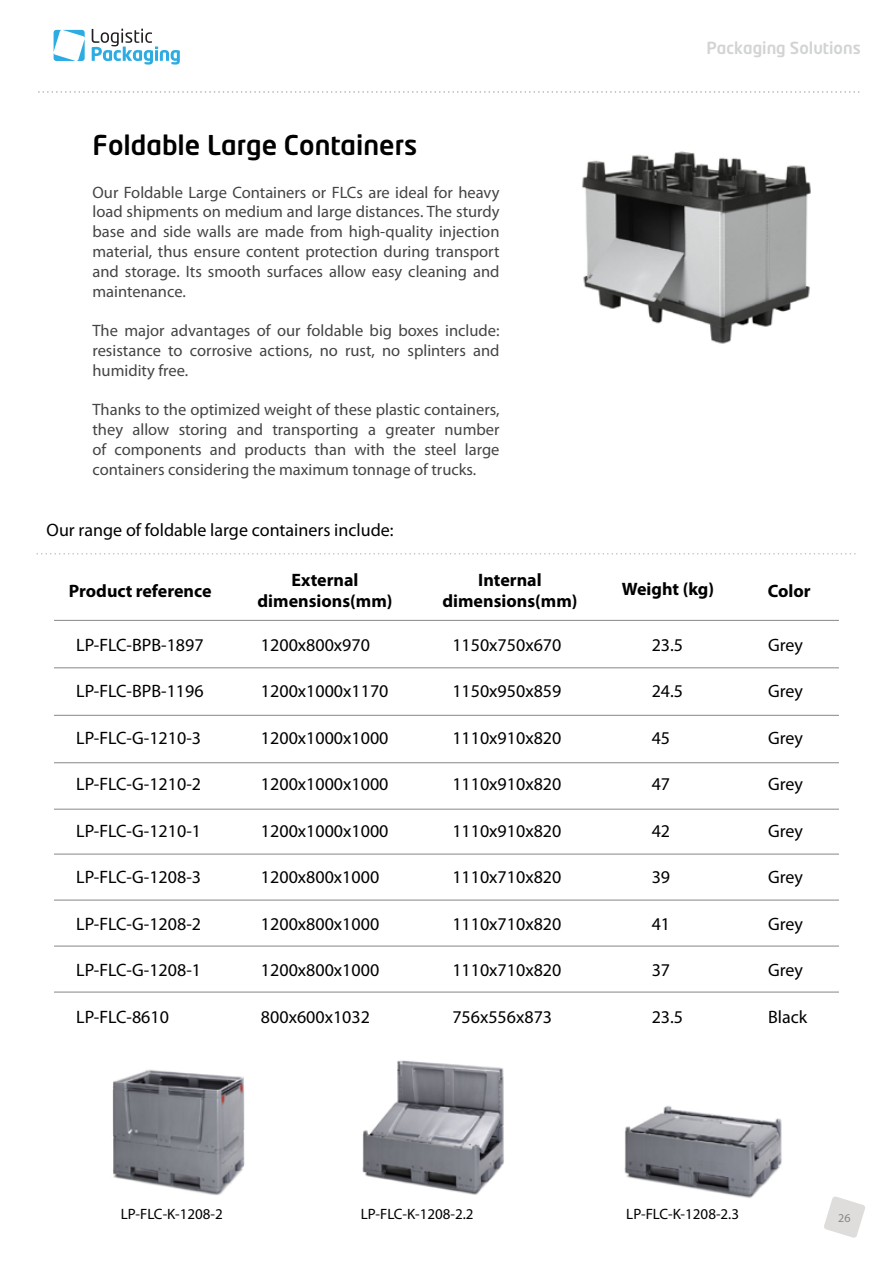
<style>
.page{position:relative;width:893px;height:1263px;background:#fff}
.page>*{position:absolute;margin:0;border:0;box-sizing:border-box;transform-origin:0 0}
.t1{font:500 27px "Neo Tech";color:#000}
.t2{font:18px "Myriad Pro";color:#000}
.t3{font:700 18px/21.6px "Myriad Pro";color:#000;text-align:center}
.t4{font:16.5px/19.8px "Myriad Pro";color:#444;text-align:justify}
.t5{font:500 16.5px "Neo Tech";color:#d1d3d4}
.t6{font:15px "Myriad Pro";color:#000}
.t7{font:12px "Myriad Pro";color:#878787}
</style>
<div class="page">
<img style="left:624px;top:1106px;width:158px;height:92px">
<svg style="left:92px;top:29px;width:88px;height:36px"></svg>
<svg style="left:54px;top:30px;width:31px;height:31px"></svg>
<svg style="left:39px;top:91px;width:821px;height:2px"></svg>
<svg style="left:37px;top:553px;width:819px;height:1px"></svg>
<hr style="left:54px;top:620px;width:785px;height:1px;background:#878787">
<hr style="left:54px;top:667px;width:785px;height:1px;background:#878787">
<hr style="left:54px;top:809px;width:785px;height:1px;background:#878787">
<hr style="left:54px;top:854px;width:785px;height:1px;background:#878787">
<hr style="left:54px;top:900px;width:785px;height:1px;background:#878787">
<hr style="left:54px;top:946px;width:785px;height:1px;background:#878787">
<hr style="left:54px;top:992px;width:785px;height:1px;background:#878787">
<hr style="left:54px;top:715px;width:785px;height:1px;background:#878787">
<hr style="left:54px;top:762px;width:785px;height:1px;background:#878787">
<img style="left:582px;top:151px;width:229px;height:193px">
<img style="left:112px;top:1069px;width:133px;height:126px">
<img style="left:362px;top:1060px;width:142px;height:135px">
<svg style="left:824px;top:1196px;width:41px;height:42px"></svg>
<h1 class="t1" style="left:92px;top:134px;width:326px">Foldable Large Containers</h1>
<p class="t4" style="left:92px;top:184px;width:409px">Our Foldable Large Containers or FLCs are ideal for heavy load shipments on medium and large distances. The sturdy base and side walls are made from high-quality injection material, thus ensure content protection during transport and storage. Its smooth surfaces allow easy cleaning and maintenance.</p>
<p class="t4" style="left:92px;top:322px;width:409px">The major advantages of our foldable big boxes include: resistance to corrosive actions, no rust, no splinters and humidity free.</p>
<p class="t4" style="left:92px;top:401px;width:409px">Thanks to the optimized weight of these plastic containers, they allow storing and transporting a greater number of components and products than with the steel large containers considering the maximum tonnage of trucks.</p>
<p class="t2" style="left:47px;top:523px;width:349px">Our range of foldable large containers include:</p>
<p class="t5" style="left:707px;top:41px;width:156px">Packaging Solutions</p>
<p class="t3" style="left:69px;top:582px;width:144px">Product reference</p>
<p class="t2" style="left:76px;top:638px;width:129px">LP-FLC-BPB-1897</p>
<p class="t2" style="left:76px;top:684px;width:129px">LP-FLC-BPB-1196</p>
<p class="t2" style="left:76px;top:731px;width:126px">LP-FLC-G-1210-3</p>
<p class="t2" style="left:76px;top:777px;width:126px">LP-FLC-G-1210-2</p>
<p class="t2" style="left:76px;top:824px;width:126px">LP-FLC-G-1210-1</p>
<p class="t2" style="left:76px;top:870px;width:126px">LP-FLC-G-1208-3</p>
<p class="t2" style="left:76px;top:917px;width:126px">LP-FLC-G-1208-2</p>
<p class="t2" style="left:76px;top:963px;width:126px">LP-FLC-G-1208-1</p>
<p class="t2" style="left:76px;top:1010px;width:94px">LP-FLC-8610</p>
<p class="t3" style="left:258px;top:570px;width:136px">External dimensions(mm)</p>
<p class="t3" style="left:442px;top:570px;width:136px">Internal dimensions(mm)</p>
<p class="t3" style="left:622px;top:580px;width:94px">Weight (kg)</p>
<p class="t3" style="left:768px;top:582px;width:44px">Color</p>
<p class="t2" style="left:261px;top:638px;width:111px">1200x800x970</p>
<p class="t2" style="left:261px;top:684px;width:129px">1200x1000x1170</p>
<p class="t2" style="left:261px;top:731px;width:129px">1200x1000x1000</p>
<p class="t2" style="left:261px;top:777px;width:129px">1200x1000x1000</p>
<p class="t2" style="left:261px;top:824px;width:129px">1200x1000x1000</p>
<p class="t2" style="left:261px;top:870px;width:120px">1200x800x1000</p>
<p class="t2" style="left:261px;top:917px;width:120px">1200x800x1000</p>
<p class="t2" style="left:261px;top:963px;width:120px">1200x800x1000</p>
<p class="t2" style="left:261px;top:1010px;width:111px">800x600x1032</p>
<p class="t2" style="left:452px;top:638px;width:111px">1150x750x670</p>
<p class="t2" style="left:452px;top:684px;width:111px">1150x950x859</p>
<p class="t2" style="left:452px;top:731px;width:111px">1110x910x820</p>
<p class="t2" style="left:452px;top:777px;width:111px">1110x910x820</p>
<p class="t2" style="left:452px;top:824px;width:111px">1110x910x820</p>
<p class="t2" style="left:452px;top:870px;width:111px">1110x710x820</p>
<p class="t2" style="left:452px;top:917px;width:111px">1110x710x820</p>
<p class="t2" style="left:452px;top:963px;width:111px">1110x710x820</p>
<p class="t2" style="left:452px;top:1010px;width:101px">756x556x873</p>
<p class="t2" style="left:652px;top:638px;width:33px">23.5</p>
<p class="t2" style="left:652px;top:684px;width:33px">24.5</p>
<p class="t2" style="left:652px;top:731px;width:20px">45</p>
<p class="t2" style="left:652px;top:777px;width:20px">47</p>
<p class="t2" style="left:652px;top:824px;width:20px">42</p>
<p class="t2" style="left:652px;top:870px;width:20px">39</p>
<p class="t2" style="left:652px;top:917px;width:20px">41</p>
<p class="t2" style="left:652px;top:963px;width:20px">37</p>
<p class="t2" style="left:652px;top:1010px;width:33px">23.5</p>
<p class="t2" style="left:768px;top:638px;width:36px">Grey</p>
<p class="t2" style="left:768px;top:684px;width:36px">Grey</p>
<p class="t2" style="left:768px;top:731px;width:36px">Grey</p>
<p class="t2" style="left:768px;top:777px;width:36px">Grey</p>
<p class="t2" style="left:768px;top:824px;width:36px">Grey</p>
<p class="t2" style="left:768px;top:870px;width:36px">Grey</p>
<p class="t2" style="left:768px;top:917px;width:36px">Grey</p>
<p class="t2" style="left:768px;top:963px;width:36px">Grey</p>
<p class="t2" style="left:768px;top:1010px;width:41px">Black</p>
<p class="t6" style="left:121px;top:1208px;width:104px">LP-FLC-K-1208-2</p>
<p class="t6" style="left:361px;top:1208px;width:114px">LP-FLC-K-1208-2.2</p>
<p class="t6" style="left:626px;top:1208px;width:114px">LP-FLC-K-1208-2.3</p>
<p class="t7" style="left:838px;top:1213px;width:14px">26</p>
</div>
